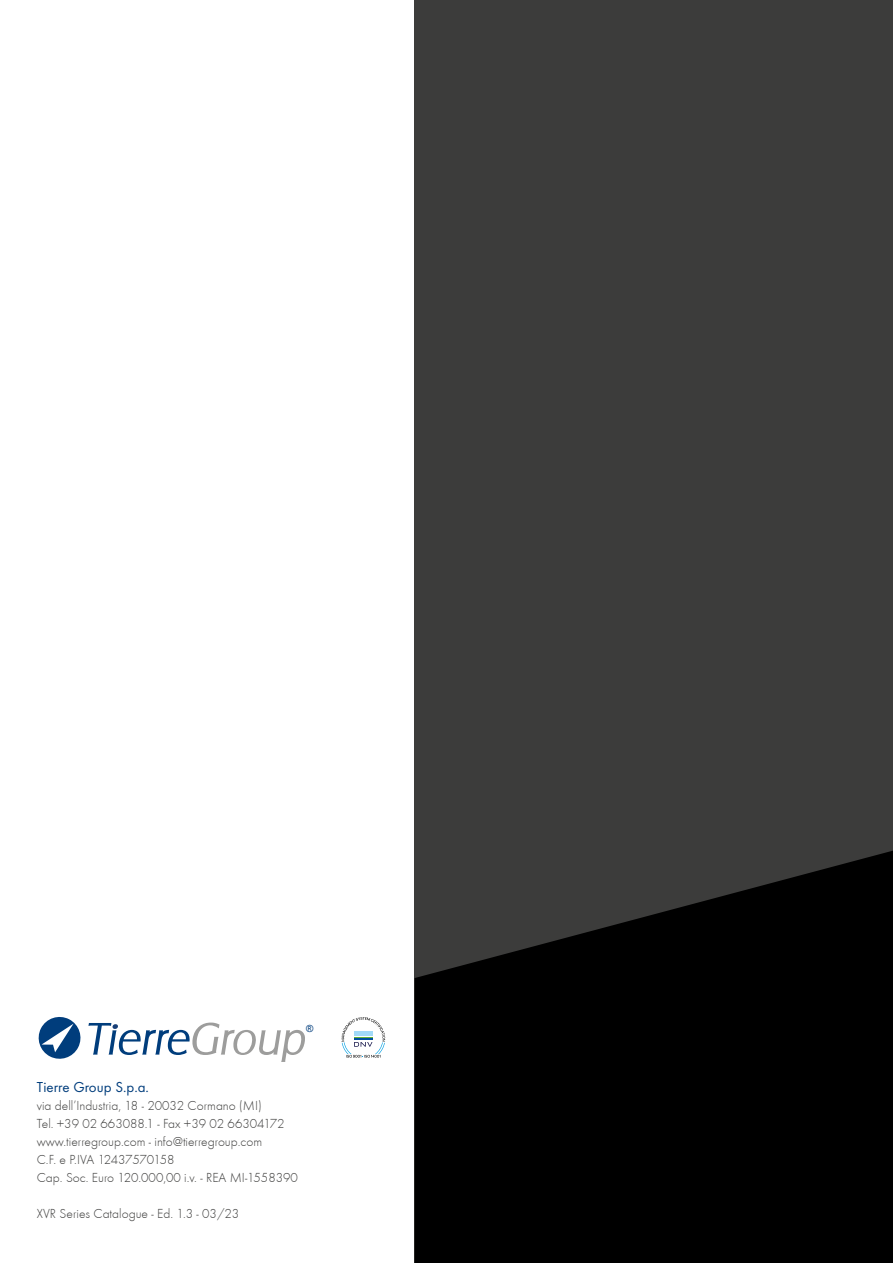
<style>
.page{position:relative;width:893px;height:1263px;background:#fff}
.page>*{position:absolute;margin:0;border:0;box-sizing:border-box;transform-origin:0 0}
.t1{font:15px "Futura TOT";color:#003d7c}
.t2{font:13.5px/18px "Futura T Light";color:#3c3c3b}
.t3{font:9.9px "Arial";color:#003d7c}
</style>
<div class="page">
<div style="left:415px;top:0;width:478px;height:1263px;background:#3c3c3b"></div>
<svg style="left:415px;top:851px;width:478px;height:412px;fill:#000"></svg>
<svg style="left:38px;top:1017px;width:267px;height:45px"></svg>
<svg style="left:341px;top:1017px;width:44px;height:40px"></svg>
<p class="t3" style="left:306px;top:1021px;width:9px">®</p>
<p class="t1" style="left:37px;top:1078px;width:114px">Tierre Group S.p.a.</p>
<p class="t2" style="left:37px;top:1096px;width:263px">via dell’Industria, 18 - 20032 Cormano (MI)<br>Tel. +39 02 663088.1 - Fax +39 02 66304172 www.tierregroup.com - info@tierregroup.com<br>C.F. e P.IVA 12437570158<br>Cap. Soc. Euro 120.000,00 i.v. - REA MI-1558390</p>
<p class="t2" style="left:37px;top:1204px;width:204px">XVR Series Catalogue - Ed. 1.3 - 03/23</p>
</div>
